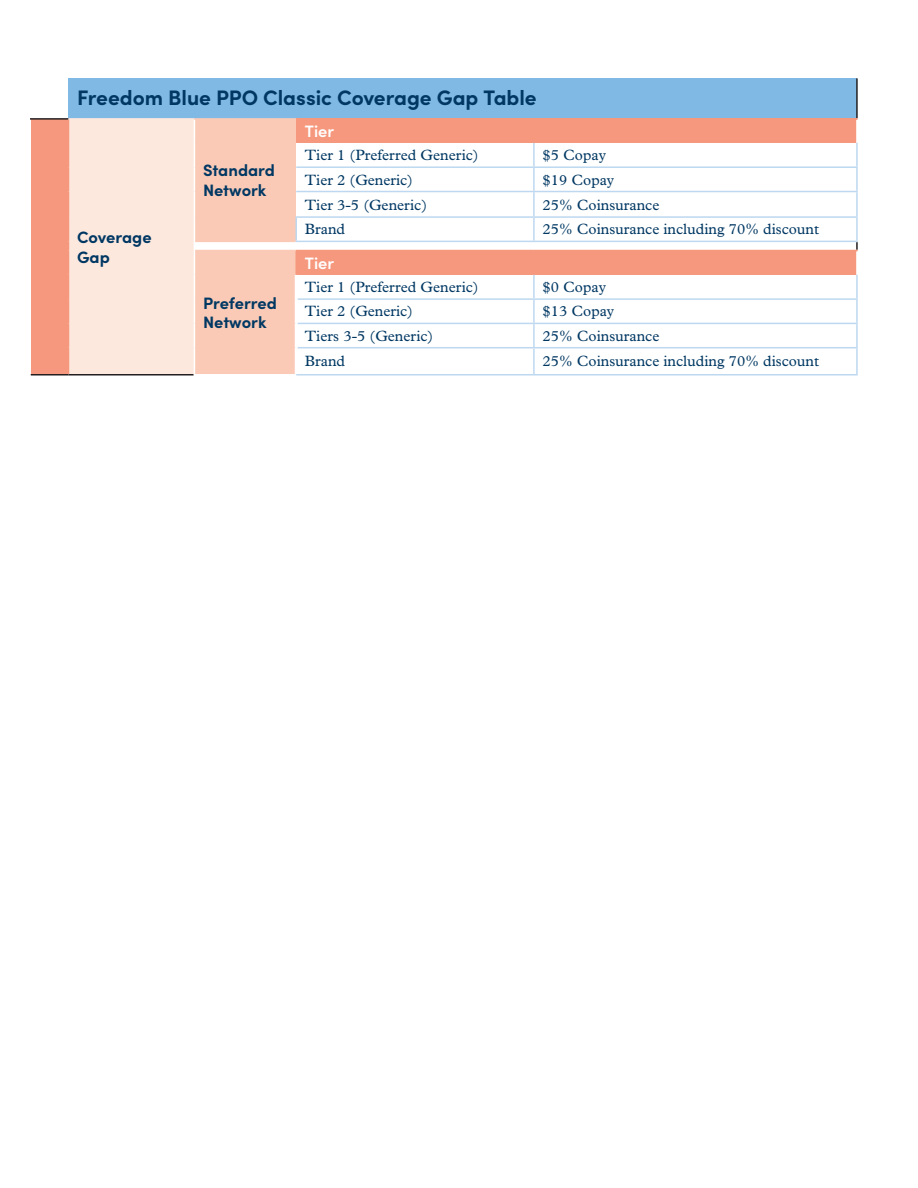
<style>
.page{position:relative;width:918px;height:1188px;background:#fff}
.page>*{position:absolute;margin:0;border:0;box-sizing:border-box;transform-origin:0 0}
.t1{font:700 21px "Sofia Pro";color:#003863}
.t2{font:700 16.5px/19.8px "Sofia Pro";letter-spacing:-.005em;color:#003863}
.t3{font:600 16.5px "Sofia Pro";color:#fff}
.t4{font:15px "Plantin MT Pro";color:#003863}
</style>
<div class="page">
<div style="left:69px;top:78px;width:788px;height:41px;background:#7fb9e4"></div>
<div style="left:31px;top:119px;width:38px;height:256px;background:#f6987d"></div>
<div style="left:296px;top:119px;width:561px;height:24px;background:#f6987d"></div>
<div style="left:296px;top:251px;width:561px;height:24px;background:#f6987d"></div>
<div style="left:69px;top:119px;width:125px;height:256px;background:#fde8de"></div>
<div style="left:194px;top:119px;width:102px;height:122px;background:#fbcab6"></div>
<div style="left:194px;top:251px;width:102px;height:124px;background:#fbcab6"></div>
<hr style="left:856px;top:78px;width:2px;height:40px;background:#231f20">
<hr style="left:30px;top:118px;width:39px;height:2px;background:#231f20">
<svg style="left:856px;top:242px;width:2px;height:8px"></svg>
<hr style="left:31px;top:374px;width:38px;height:2px;background:#231f20">
<hr style="left:69px;top:374px;width:125px;height:2px;background:#231f20">
<hr style="left:295px;top:216px;width:239px;height:2px;background:#bdd8f0">
<hr style="left:295px;top:218px;width:2px;height:23px;background:#bdd8f0">
<hr style="left:534px;top:216px;width:324px;height:2px;background:#bdd8f0">
<hr style="left:533px;top:218px;width:2px;height:23px;background:#bdd8f0">
<hr style="left:856px;top:218px;width:2px;height:23px;background:#bdd8f0">
<hr style="left:295px;top:241px;width:239px;height:1px;background:#bdd8f0">
<hr style="left:534px;top:241px;width:324px;height:1px;background:#bdd8f0">
<svg style="left:194px;top:120px;width:1px;height:254px"></svg>
<hr style="left:295px;top:275px;width:3px;height:24px;background:#fff">
<hr style="left:295px;top:299px;width:3px;height:24px;background:#fff">
<hr style="left:295px;top:323px;width:3px;height:25px;background:#fff">
<hr style="left:295px;top:348px;width:3px;height:26px;background:#fff">
<hr style="left:194px;top:374px;width:102px;height:2px;background:#fff">
<hr style="left:296px;top:374px;width:238px;height:2px;background:#bdd8f0">
<hr style="left:534px;top:374px;width:324px;height:2px;background:#bdd8f0">
<hr style="left:533px;top:143px;width:2px;height:23px;background:#bdd8f0">
<hr style="left:856px;top:143px;width:2px;height:23px;background:#bdd8f0">
<hr style="left:296px;top:166px;width:238px;height:2px;background:#bdd8f0">
<hr style="left:534px;top:166px;width:324px;height:2px;background:#bdd8f0">
<hr style="left:533px;top:168px;width:2px;height:23px;background:#bdd8f0">
<hr style="left:856px;top:168px;width:2px;height:23px;background:#bdd8f0">
<hr style="left:296px;top:191px;width:238px;height:1px;background:#bdd8f0">
<hr style="left:534px;top:191px;width:324px;height:1px;background:#bdd8f0">
<hr style="left:533px;top:192px;width:2px;height:24px;background:#bdd8f0">
<hr style="left:856px;top:192px;width:2px;height:24px;background:#bdd8f0">
<hr style="left:856px;top:120px;width:2px;height:23px;background:#fff">
<hr style="left:856px;top:251px;width:2px;height:24px;background:#fff">
<hr style="left:195px;top:241px;width:100px;height:1px;background:#fbcab6">
<hr style="left:194px;top:118px;width:102px;height:2px;background:#fbcab6">
<hr style="left:296px;top:118px;width:238px;height:2px;background:#f6987d">
<hr style="left:534px;top:118px;width:324px;height:2px;background:#f6987d">
<hr style="left:295px;top:250px;width:239px;height:1px;background:#f6987d">
<hr style="left:534px;top:250px;width:324px;height:1px;background:#f6987d">
<hr style="left:69px;top:118px;width:125px;height:2px;background:#fde8de">
<hr style="left:195px;top:250px;width:100px;height:1px;background:#fbcab6">
<hr style="left:533px;top:275px;width:2px;height:23px;background:#bdd8f0">
<hr style="left:856px;top:275px;width:2px;height:23px;background:#bdd8f0">
<hr style="left:298px;top:298px;width:236px;height:2px;background:#bdd8f0">
<hr style="left:534px;top:298px;width:324px;height:2px;background:#bdd8f0">
<hr style="left:533px;top:300px;width:2px;height:23px;background:#bdd8f0">
<hr style="left:856px;top:300px;width:2px;height:23px;background:#bdd8f0">
<hr style="left:298px;top:323px;width:236px;height:1px;background:#bdd8f0">
<hr style="left:534px;top:323px;width:324px;height:1px;background:#bdd8f0">
<hr style="left:533px;top:324px;width:2px;height:23px;background:#bdd8f0">
<hr style="left:856px;top:324px;width:2px;height:23px;background:#bdd8f0">
<hr style="left:298px;top:347px;width:236px;height:1px;background:#bdd8f0">
<hr style="left:534px;top:347px;width:324px;height:1px;background:#bdd8f0">
<hr style="left:533px;top:348px;width:2px;height:26px;background:#bdd8f0">
<hr style="left:856px;top:348px;width:2px;height:26px;background:#bdd8f0">
<hr style="left:295px;top:251px;width:2px;height:24px;background:#f6987d">
<h3 class="t1" style="left:77px;top:81px;width:461px">Freedom Blue PPO Classic Coverage Gap Table</h3>
<h4 class="t2" style="left:77px;top:226px;width:76px">Coverage<br>Gap</h4>
<h5 class="t2" style="left:203px;top:159px;width:73px">Standard<br>Network</h5>
<h5 class="t2" style="left:203px;top:292px;width:75px">Preferred<br>Network</h5>
<p class="t3" style="left:305px;top:119px;width:31px">Tier</p>
<p class="t4" style="left:305px;top:147px;width:175px">Tier 1 (Preferred Generic)</p>
<p class="t4" style="left:543px;top:147px;width:65px">$5 Copay</p>
<p class="t4" style="left:305px;top:171px;width:110px">Tier 2 (Generic)</p>
<p class="t4" style="left:543px;top:171px;width:73px">$19 Copay</p>
<p class="t4" style="left:305px;top:196px;width:124px">Tier 3-5 (Generic)</p>
<p class="t4" style="left:543px;top:196px;width:118px">25% Coinsurance</p>
<p class="t4" style="left:305px;top:221px;width:42px">Brand</p>
<p class="t4" style="left:543px;top:221px;width:278px">25% Coinsurance including 70% discount</p>
<p class="t3" style="left:305px;top:250px;width:31px">Tier</p>
<p class="t4" style="left:305px;top:279px;width:175px">Tier 1 (Preferred Generic)</p>
<p class="t4" style="left:543px;top:279px;width:65px">$0 Copay</p>
<p class="t4" style="left:305px;top:303px;width:110px">Tier 2 (Generic)</p>
<p class="t4" style="left:543px;top:303px;width:73px">$13 Copay</p>
<p class="t4" style="left:305px;top:327px;width:130px">Tiers 3-5 (Generic)</p>
<p class="t4" style="left:543px;top:327px;width:118px">25% Coinsurance</p>
<p class="t4" style="left:305px;top:353px;width:42px">Brand</p>
<p class="t4" style="left:543px;top:353px;width:278px">25% Coinsurance including 70% discount</p>
</div>
